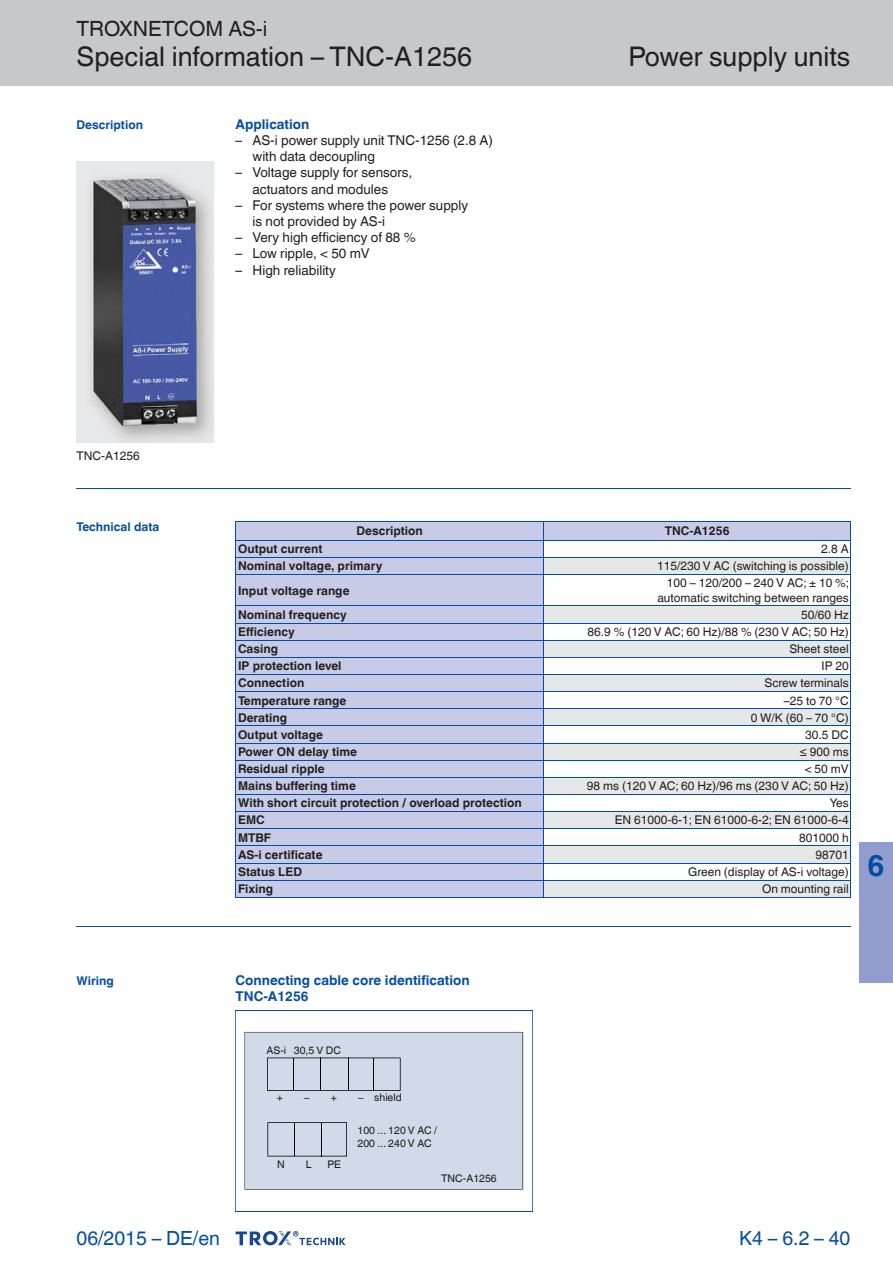
<style>
.page{position:relative;width:893px;height:1263px;background:#fff}
.page>*{position:absolute;margin:0;border:0;box-sizing:border-box;transform-origin:0 0}
.t1{font:700 30px "TROX Helvetica";color:#034ea2}
.t2{font:27px "TROX Helvetica";color:#231f20}
.t3{font:21px "TROX Helvetica";color:#231f20}
.t4{font:19.5px "TROX Helvetica";color:#034ea2}
.t5{font:13.5px/16.2px "TROX Helvetica";color:#231f20}
.t6{font:700 13.5px/16.2px "TROX Helvetica";color:#034ea2}
.t7{font:12px/14.4px "TROX Helvetica";color:#231f20;text-align:right}
.t8{font:700 12px "TROX Helvetica";color:#231f20}
.t9{font:700 12px "TROX Helvetica";color:#034ea2}
.t10{font:10.5px/12.6px "TROX Helvetica";color:#1c1c1a}
</style>
<div class="page">
<div style="left:0;top:0;width:893px;height:85px;background:#c6c8ca"></div>
<div style="left:859px;top:842px;width:34px;height:140px;background:#929dcf"></div>
<img style="left:76px;top:161px;width:138px;height:282px">
<hr style="left:76px;top:488px;width:774px;height:1px;background:#034ea2">
<hr style="left:76px;top:926px;width:774px;height:1px;background:#034ea2">
<div style="left:237px;top:523px;width:613px;height:374px;background:#c7cbe7"></div>
<svg style="left:544px;top:541px;width:306px;height:16px"></svg>
<svg style="left:544px;top:558px;width:306px;height:339px;fill:#e6e7e8"></svg>
<hr style="left:543px;top:575px;width:1px;height:31px;background:#034ea2">
<svg style="left:543px;top:607px;width:1px;height:290px"></svg>
<svg style="left:543px;top:523px;width:1px;height:51px"></svg>
<hr style="left:543px;top:522px;width:308px;height:1px;background:#034ea2">
<hr style="left:543px;top:540px;width:308px;height:1px;background:#034ea2">
<hr style="left:236px;top:557px;width:307px;height:1px;background:#034ea2">
<hr style="left:543px;top:557px;width:308px;height:1px;background:#034ea2">
<svg style="left:850px;top:523px;width:1px;height:51px"></svg>
<hr style="left:236px;top:574px;width:307px;height:1px;background:#034ea2">
<hr style="left:236px;top:575px;width:1px;height:31px;background:#034ea2">
<hr style="left:543px;top:574px;width:308px;height:1px;background:#034ea2">
<hr style="left:850px;top:575px;width:1px;height:31px;background:#034ea2">
<hr style="left:236px;top:606px;width:307px;height:1px;background:#034ea2">
<hr style="left:543px;top:606px;width:308px;height:1px;background:#034ea2">
<hr style="left:236px;top:623px;width:307px;height:1px;background:#034ea2">
<hr style="left:543px;top:623px;width:308px;height:1px;background:#034ea2">
<hr style="left:236px;top:640px;width:307px;height:1px;background:#034ea2">
<hr style="left:543px;top:640px;width:308px;height:1px;background:#034ea2">
<hr style="left:236px;top:657px;width:307px;height:1px;background:#034ea2">
<hr style="left:543px;top:657px;width:308px;height:1px;background:#034ea2">
<hr style="left:236px;top:674px;width:307px;height:1px;background:#034ea2">
<hr style="left:543px;top:674px;width:308px;height:1px;background:#034ea2">
<hr style="left:236px;top:691px;width:307px;height:1px;background:#034ea2">
<hr style="left:543px;top:691px;width:308px;height:1px;background:#034ea2">
<hr style="left:236px;top:708px;width:307px;height:1px;background:#034ea2">
<hr style="left:543px;top:708px;width:308px;height:1px;background:#034ea2">
<hr style="left:236px;top:726px;width:307px;height:1px;background:#034ea2">
<hr style="left:543px;top:726px;width:308px;height:1px;background:#034ea2">
<hr style="left:236px;top:743px;width:307px;height:1px;background:#034ea2">
<hr style="left:543px;top:743px;width:308px;height:1px;background:#034ea2">
<hr style="left:236px;top:760px;width:307px;height:1px;background:#034ea2">
<hr style="left:543px;top:760px;width:308px;height:1px;background:#034ea2">
<hr style="left:236px;top:777px;width:307px;height:1px;background:#034ea2">
<hr style="left:543px;top:777px;width:308px;height:1px;background:#034ea2">
<hr style="left:236px;top:794px;width:307px;height:1px;background:#034ea2">
<hr style="left:543px;top:794px;width:308px;height:1px;background:#034ea2">
<hr style="left:236px;top:811px;width:307px;height:1px;background:#034ea2">
<hr style="left:543px;top:811px;width:308px;height:1px;background:#034ea2">
<hr style="left:236px;top:828px;width:307px;height:1px;background:#034ea2">
<hr style="left:543px;top:828px;width:308px;height:1px;background:#034ea2">
<hr style="left:236px;top:846px;width:307px;height:1px;background:#034ea2">
<hr style="left:543px;top:846px;width:308px;height:1px;background:#034ea2">
<hr style="left:236px;top:863px;width:307px;height:1px;background:#034ea2">
<hr style="left:543px;top:863px;width:308px;height:1px;background:#034ea2">
<hr style="left:236px;top:880px;width:307px;height:1px;background:#034ea2">
<svg style="left:236px;top:606px;width:1px;height:291px"></svg>
<hr style="left:236px;top:897px;width:307px;height:1px;background:#034ea2">
<hr style="left:543px;top:880px;width:308px;height:1px;background:#034ea2">
<hr style="left:543px;top:897px;width:308px;height:1px;background:#034ea2">
<svg style="left:850px;top:607px;width:1px;height:290px"></svg>
<hr style="left:236px;top:522px;width:307px;height:1px;background:#034ea2">
<svg style="left:236px;top:522px;width:1px;height:52px"></svg>
<hr style="left:236px;top:540px;width:307px;height:1px;background:#034ea2">
<svg style="left:236px;top:1231px;width:110px;height:15px"></svg>
<hr style="left:235px;top:1010px;width:1px;height:202px;background:#034ea2">
<hr style="left:532px;top:1010px;width:1px;height:202px;background:#034ea2">
<hr style="left:235px;top:1010px;width:297px;height:1px;background:#034ea2">
<hr style="left:235px;top:1211px;width:297px;height:1px;background:#034ea2">
<div style="left:244px;top:1032px;width:279px;height:158px;background:#d1dae8"></div>
<h3 class="t3" style="left:76px;top:12px;width:193px">TROXNETCOM AS-i</h3>
<h2 class="t2" style="left:76px;top:35px;width:397px">Special information – TNC-A1256</h2>
<h2 class="t2" style="left:628px;top:35px;width:223px">Power supply units</h2>
<p class="t9" style="left:76px;top:115px;width:68px">Description</p>
<p class="t6" style="left:236px;top:115px;width:75px">Application</p>
<p class="t5" style="left:253px;top:131px;width:242px;text-indent:-17px">– AS-i power supply unit TNC-1256 (2.8 A) with data decoupling</p>
<p class="t5" style="left:236px;top:163px;width:178px;text-align:center">– Voltage supply for sensors, actuators and modules</p>
<p class="t5" style="left:253px;top:196px;width:217px;text-indent:-17px">– For systems where the power supply is not provided by AS-i</p>
<p class="t5" style="left:236px;top:228px;width:182px">– Very high efficiency of 88 %</p>
<p class="t5" style="left:236px;top:244px;width:136px">– Low ripple, &lt; 50 mV</p>
<p class="t5" style="left:236px;top:260px;width:102px">– High reliability</p>
<p class="t7" style="left:76px;top:447px;width:65px">TNC-A1256</p>
<p class="t9" style="left:76px;top:517px;width:84px">Technical data</p>
<p class="t8" style="left:356px;top:521px;width:68px">Description</p>
<p class="t8" style="left:665px;top:521px;width:66px">TNC-A1256</p>
<p class="t8" style="left:238px;top:539px;width:86px">Output current</p>
<p class="t7" style="left:821px;top:540px;width:29px">2.8 A</p>
<p class="t8" style="left:238px;top:556px;width:146px">Nominal voltage, primary</p>
<p class="t7" style="left:657px;top:558px;width:193px">115/230 V AC (switching is possible)</p>
<p class="t8" style="left:238px;top:580px;width:113px">Input voltage range</p>
<p class="t7" style="left:657px;top:575px;width:193px">100 – 120/200 – 240 V AC; ± 10 %; automatic switching between ranges</p>
<p class="t8" style="left:238px;top:605px;width:110px">Nominal frequency</p>
<p class="t7" style="left:801px;top:606px;width:49px">50/60 Hz</p>
<p class="t8" style="left:238px;top:622px;width:58px">Efficiency</p>
<p class="t7" style="left:587px;top:623px;width:263px">86.9 % (120 V AC; 60 Hz)/88 % (230 V AC; 50 Hz)</p>
<p class="t8" style="left:238px;top:639px;width:42px">Casing</p>
<p class="t7" style="left:789px;top:640px;width:61px">Sheet steel</p>
<p class="t8" style="left:238px;top:656px;width:105px">IP protection level</p>
<p class="t7" style="left:821px;top:658px;width:29px">IP 20</p>
<p class="t8" style="left:238px;top:673px;width:68px">Connection</p>
<p class="t7" style="left:764px;top:675px;width:86px">Screw terminals</p>
<p class="t8" style="left:238px;top:690px;width:110px">Temperature range</p>
<p class="t7" style="left:784px;top:692px;width:66px">–25 to 70 °C</p>
<p class="t8" style="left:238px;top:708px;width:51px">Derating</p>
<p class="t7" style="left:751px;top:709px;width:99px">0 W/K (60 – 70 °C)</p>
<p class="t8" style="left:238px;top:725px;width:87px">Output voltage</p>
<p class="t7" style="left:805px;top:726px;width:45px">30.5 DC</p>
<p class="t8" style="left:238px;top:742px;width:121px">Power ON delay time</p>
<p class="t7" style="left:800px;top:743px;width:50px">≤ 900 ms</p>
<p class="t8" style="left:238px;top:759px;width:88px">Residual ripple</p>
<p class="t7" style="left:805px;top:760px;width:46px">&lt; 50 mV</p>
<p class="t8" style="left:238px;top:776px;width:119px">Mains buffering time</p>
<p class="t7" style="left:587px;top:778px;width:263px">98 ms (120 V AC; 60 Hz)/96 ms (230 V AC; 50 Hz)</p>
<p class="t8" style="left:238px;top:793px;width:285px">With short circuit protection / overload protection</p>
<p class="t7" style="left:830px;top:795px;width:20px">Yes</p>
<p class="t8" style="left:238px;top:810px;width:28px">EMC</p>
<p class="t7" style="left:615px;top:812px;width:235px">EN 61000-6-1; EN 61000-6-2; EN 61000-6-4</p>
<p class="t8" style="left:238px;top:828px;width:35px">MTBF</p>
<p class="t7" style="left:799px;top:829px;width:51px">801000 h</p>
<p class="t8" style="left:238px;top:845px;width:86px">AS-i certificate</p>
<p class="t7" style="left:815px;top:846px;width:35px">98701</p>
<p class="t8" style="left:238px;top:862px;width:66px">Status LED</p>
<p class="t7" style="left:688px;top:863px;width:162px">Green (display of AS-i voltage)</p>
<p class="t8" style="left:238px;top:879px;width:37px">Fixing</p>
<p class="t7" style="left:762px;top:880px;width:88px">On mounting rail</p>
<h1 class="t1" style="left:867px;top:841px;width:19px">6</h1>
<p class="t9" style="left:76px;top:970px;width:39px">Wiring</p>
<p class="t6" style="left:236px;top:971px;width:235px">Connecting cable core identification<br>TNC- A1256</p>
<p class="t10" style="left:267px;top:1043px;width:76px">AS-i 30,5 V DC</p>
<h3 class="t4" style="left:76px;top:1222px;width:145px">06/2015 – DE/en</h3>
<p class="t10" style="left:277px;top:1090px;width:8px">+</p>
<p class="t10" style="left:277px;top:1157px;width:9px">N</p>
<p class="t10" style="left:306px;top:1157px;width:7px">L</p>
<p class="t10" style="left:331px;top:1090px;width:8px">+</p>
<p class="t10" style="left:374px;top:1090px;width:29px">shield</p>
<p class="t10" style="left:357px;top:1123px;width:81px">100 ... 120 V AC /<br>200 ... 240 V AC</p>
<p class="t10" style="left:327px;top:1157px;width:15px">PE</p>
<p class="t10" style="left:441px;top:1170px;width:57px">TNC-A1256</p>
<h3 class="t4" style="left:739px;top:1222px;width:113px">K 4 – 6.2 – 40</h3>
</div>
